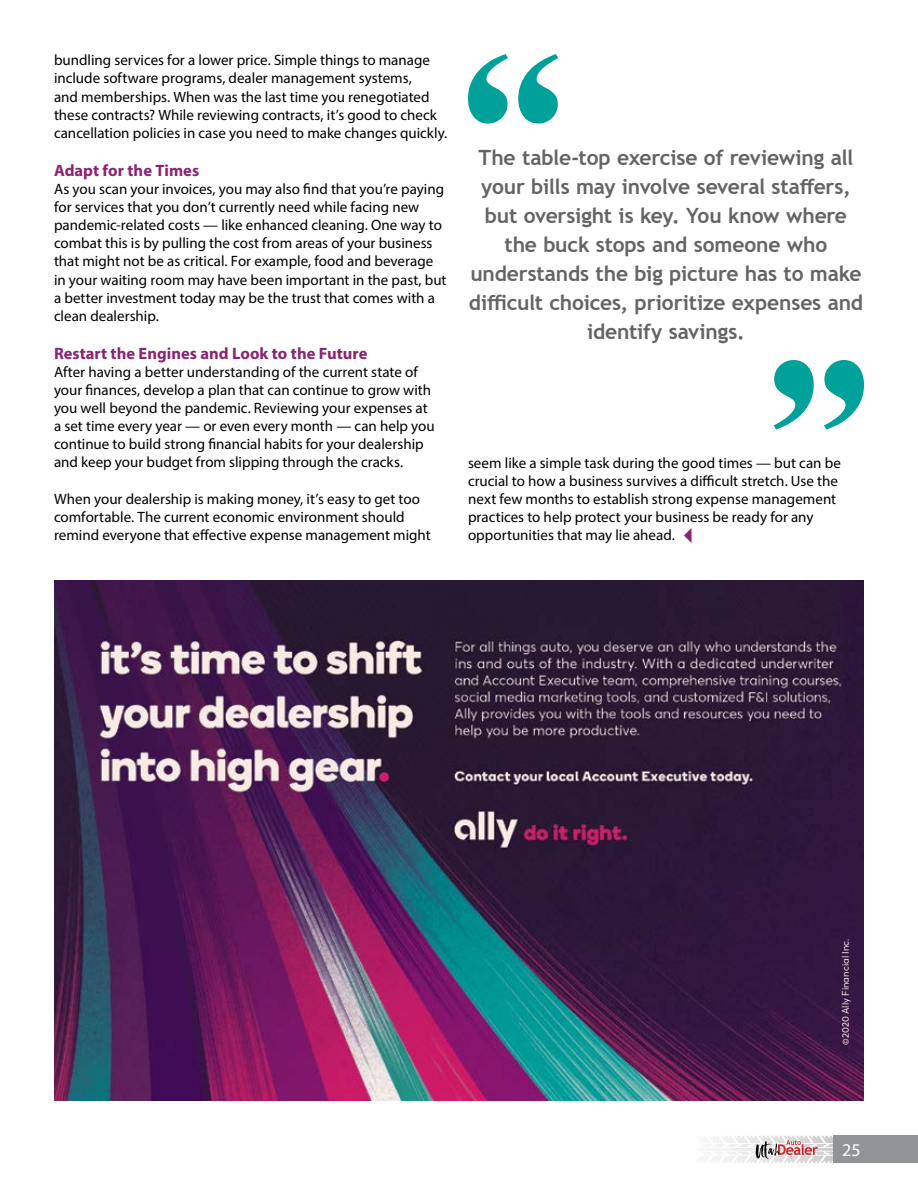
<style>
.page{position:relative;width:918px;height:1188px;background:#fff}
.page>*{position:absolute;margin:0;border:0;box-sizing:border-box;transform-origin:0 0}
.t1{font:700 21px/29px "Trebuchet MS";letter-spacing:-.01em;color:#636466;text-align:center}
.t2{font:18px "Myriad Pro";color:#fff}
.t3{font:700 16.5px "Myriad Pro";color:#8a2472}
.t4{font:15px/18.1px "Myriad Pro";color:#000}
.t5{font:9.45px "Averta";color:#faeee4}
.s1{color:#8a2472}
</style>
<div class="page">
<div style="left:833px;top:1136px;width:85px;height:27px;background:#919396"></div>
<svg style="left:714px;top:1136px;width:119px;height:23px"></svg>
<img style="left:54px;top:580px;width:810px;height:520px">
<svg style="left:774px;top:360px;width:90px;height:70px"></svg>
<svg style="left:468px;top:54px;width:90px;height:70px"></svg>
<p class="t4" style="left:54px;top:51px;width:395px">bundling services for a lower price. Simple things to manage include software programs, dealer management systems,<br>and memberships. When was the last time you renegotiated these contracts? While reviewing contracts, it’s good to check cancellation policies in case you need to make changes quickly.</p>
<p class="t3" style="left:54px;top:159px;width:147px">Adapt for the Times</p>
<p class="t4" style="left:54px;top:179px;width:394px">As you scan your invoices, you may also find that you’re paying for services that you don’t currently need while facing new pandemic-related costs — like enhanced cleaning. One way to combat this is by pulling the cost from areas of your business that might not be as critical. For example, food and beverage in your waiting room may have been important in the past, but a better investment today may be the trust that comes with a clean dealership.</p>
<p class="t3" style="left:54px;top:342px;width:315px">Restart the Engines and Look to the Future</p>
<p class="t4" style="left:54px;top:362px;width:382px">After having a better understanding of the current state of your finances, develop a plan that can continue to grow with you well beyond the pandemic. Reviewing your expenses at a set time every year — or even every month — can help you continue to build strong financial habits for your dealership and keep your budget from slipping through the cracks.</p>
<p class="t4" style="left:54px;top:489px;width:378px">When your dealership is making money, it’s easy to get too comfortable. The current economic environment should remind everyone that effective expense management might</p>
<p class="t1" style="left:469px;top:143px;width:396px">The table-top exercise of reviewing all your bills may involve several staffers, but oversight is key. You know where the buck stops and someone who understands the big picture has to make difficult choices, prioritize expenses and identify savings.</p>
<p class="t4" style="left:468px;top:454px;width:374px">seem like a simple task during the good times — but can be crucial to how a business survives a difficult stretch. Use the next few months to establish strong expense management practices to help protect your business be ready for any opportunities that may lie ahead. <span class="s1">✓</span></p>
<p class="t5" style="left:839px;top:1045px;width:108px;rotate:-90deg">©2020 Ally Financial Inc.</p>
<p class="t2" style="left:842px;top:1139px;width:20px">25</p>
</div>
